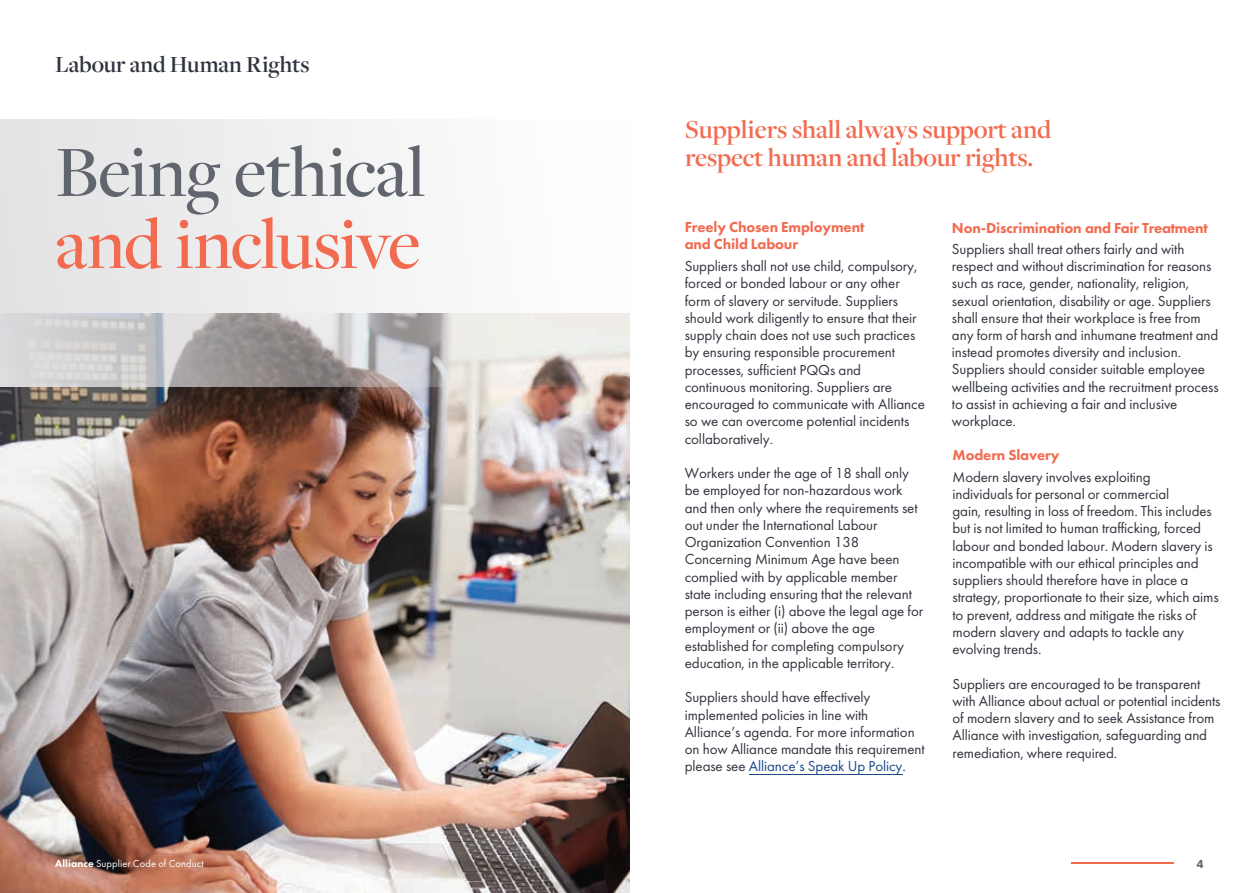
<style>
.page{position:relative;width:1259px;height:893px;background:#fff}
.page>*{position:absolute;margin:0;border:0;box-sizing:border-box;transform-origin:0 0}
.t1{font:500 75px "Freight Disp Pro";letter-spacing:-.005em;color:#61656d}
.t2{font:500 75px "Freight Disp Pro";letter-spacing:-.02em;color:#f26b50}
.t3{font:600 27px/28.5px "Freight Disp Pro";letter-spacing:-.01em;color:#f26b50}
.t4{font:600 24px "Freight Disp Pro";color:#30343e}
.t5{font:15px/17.2px "Futura PT";letter-spacing:-.005em;color:#30343e}
.t6{font:800 15px/17.2px "Futura PT";letter-spacing:-.01em;color:#f26b50}
.t7{font:800 12px "Futura PT";color:#61656d}
.t8{font:10.5px "Futura PT";letter-spacing:.01em;color:#fff}
.s1{color:#19498d}
.s2{font-weight:800}
</style>
<div class="page">
<img style="left:0;top:387px;width:629px;height:506px">
<svg style="left:0;top:119px;width:630px;height:268px"></svg>
<hr style="left:749px;top:774px;width:153px;height:1px;background:#19498d">
<hr style="left:1071px;top:863px;width:103px;height:1px;background:#f26b50">
<h3 class="t4" style="left:55px;top:48px;width:256px">Labour and Human Rights</h3>
<h1 class="t1" style="left:55px;top:123px;width:371px">Being ethical</h1>
<h1 class="t2" style="left:55px;top:195px;width:367px">and inclusive</h1>
<h2 class="t3" style="left:685px;top:114px;width:368px">Suppliers shall always support and respect human and labour rights.</h2>
<p class="t6" style="left:685px;top:218px;width:181px">Freely Chosen Employment and Child Labour</p>
<p class="t5" style="left:685px;top:257px;width:242px">Suppliers shall not use child, compulsory, forced or bonded labour or any other form of slavery or servitude. Suppliers should work diligently to ensure that their supply chain does not use such practices by ensuring responsible procurement processes, sufficient PQQs and continuous monitoring. Suppliers are encouraged to communicate with Alliance so we can overcome potential incidents collaboratively.</p>
<p class="t5" style="left:685px;top:464px;width:240px">Workers under the age of 18 shall only be employed for non-hazardous work and then only where the requirements set out under the International Labour Organization Convention 138<br>Concerning Minimum Age have been complied with by applicable member state including ensuring that the relevant person is either (i) above the legal age for employment or (ii) above the age established for completing compulsory education, in the applicable territory.</p>
<p class="t5" style="left:685px;top:689px;width:241px">Suppliers should have effectively implemented policies in line with Alliance’s agenda. For more information on how Alliance mandate this requirement please see <span class="s1">Alliance’s Speak Up Policy</span>.</p>
<p class="t6" style="left:952px;top:219px;width:257px">Non-Discrimination and Fair Treatment</p>
<p class="t5" style="left:952px;top:240px;width:268px">Suppliers shall treat others fairly and with respect and without discrimination for reasons such as race, gender, nationality, religion, sexual orientation, disability or age. Suppliers shall ensure that their workplace is free from any form of harsh and inhumane treatment and instead promotes diversity and inclusion.<br>Suppliers should consider suitable employee wellbeing activities and the recruitment process to assist in achieving a fair and inclusive workplace.</p>
<p class="t6" style="left:952px;top:446px;width:109px">Modern Slavery</p>
<p class="t5" style="left:952px;top:468px;width:268px">Modern slavery involves exploiting<br>individuals for personal or commercial<br>gain, resulting in loss of freedom. This includes but is not limited to human trafficking, forced labour and bonded labour. Modern slavery is incompatible with our ethical principles and suppliers should therefore have in place a strategy, proportionate to their size, which aims to prevent, address and mitigate the risks of modern slavery and adapts to tackle any evolving trends.</p>
<p class="t5" style="left:952px;top:675px;width:269px">Suppliers are encouraged to be transparent with Alliance about actual or potential incidents of modern slavery and to seek Assistance from Alliance with investigation, safeguarding and remediation, where required.</p>
<p class="t8" style="left:55px;top:857px;width:150px"><span class="s2">Alliance</span> Supplier Code of Conduct</p>
<p class="t7" style="left:1196px;top:856px;width:9px">4</p>
</div>
